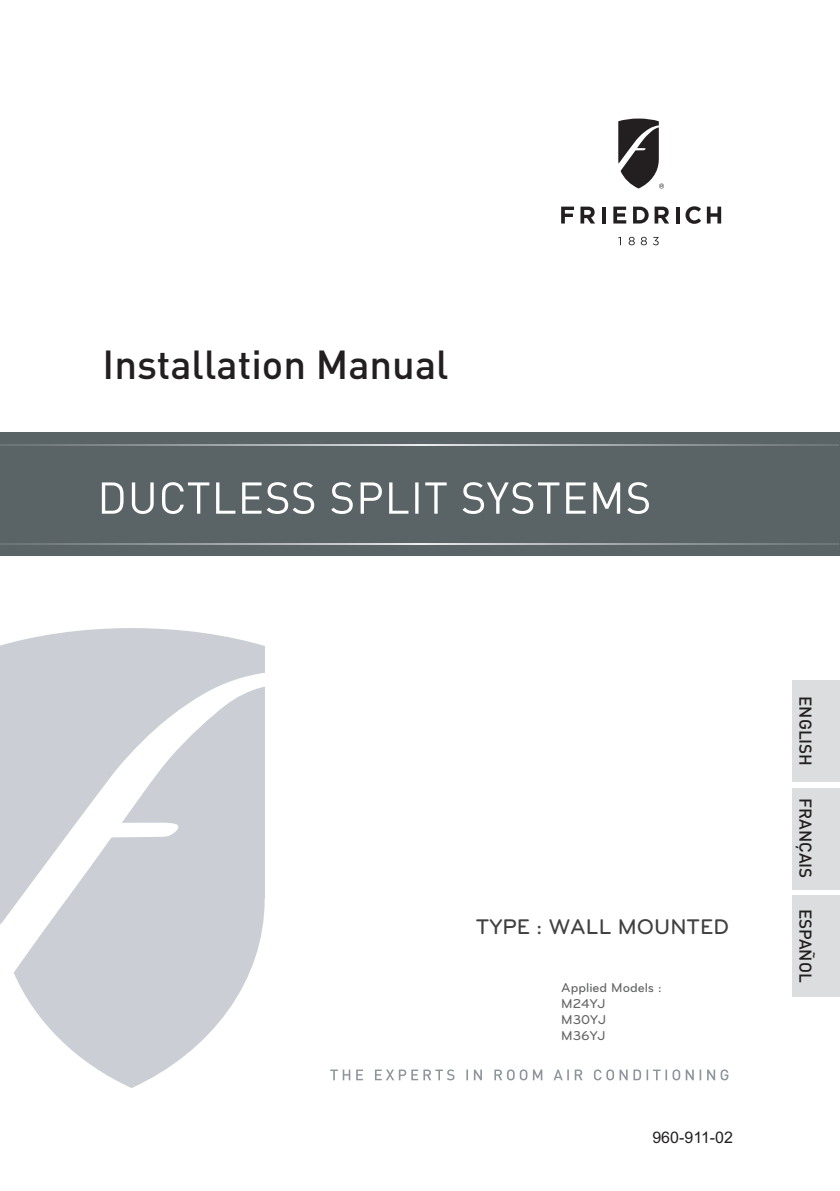
<style>
.page{position:relative;width:840px;height:1191px;background:#fff}
.page>*{position:absolute;margin:0;border:0;box-sizing:border-box;transform-origin:0 0}
.t1{font:500 40px "DIN";color:#231f20}
.t2{font:500 22px "Bryant LG";color:#404041}
.t3{font:500 17px "DIN";color:#231f20}
.t4{font:16px "Arial";color:#231f20}
.t5{font:500 13.4px/16px "Bryant LG";color:#636567}
</style>
<div class="page">
<div style="left:0;top:432px;width:839px;height:124px;background:#5a6365"></div>
<svg style="left:0;top:543px;width:838px;height:2px;background:#a3a7ab"></svg>
<svg style="left:0;top:444px;width:838px;height:1px"></svg>
<svg style="left:102px;top:482px;width:546px;height:32px"></svg>
<svg style="left:0;top:628px;width:265px;height:460px;fill:#cbcfd5"></svg>
<svg style="left:561px;top:207px;width:12px;height:16px"></svg>
<svg style="left:580px;top:207px;width:14px;height:16px"></svg>
<svg style="left:602px;top:207px;width:3px;height:16px"></svg>
<svg style="left:613px;top:207px;width:13px;height:16px"></svg>
<svg style="left:633px;top:207px;width:15px;height:16px"></svg>
<svg style="left:654px;top:207px;width:14px;height:16px"></svg>
<svg style="left:676px;top:207px;width:3px;height:16px"></svg>
<svg style="left:685px;top:206px;width:15px;height:18px"></svg>
<svg style="left:706px;top:207px;width:14px;height:16px"></svg>
<svg style="left:618px;top:118px;width:45px;height:70px"></svg>
<svg style="left:628px;top:237px;width:6px;height:8px"></svg>
<svg style="left:640px;top:237px;width:6px;height:8px"></svg>
<svg style="left:653px;top:237px;width:5px;height:8px"></svg>
<svg style="left:330px;top:1069px;width:398px;height:11px"></svg>
<div style="left:791px;top:680px;width:48px;height:102px;background:#dcddde"></div>
<div style="left:791px;top:787px;width:48px;height:102px;background:#dcddde"></div>
<div style="left:791px;top:895px;width:48px;height:101px;background:#dcddde"></div>
<h1 class="t1" style="left:102px;top:350px;width:347px">Installation Manual</h1>
<h2 class="t2" style="left:475px;top:919px;width:254px">TYPE : WALL MOUNTED</h2>
<p class="t5" style="left:561px;top:980px;width:102px">Applied Models :<br>M24YJ<br>M30YJ<br>M36YJ</p>
<p class="t4" style="left:652px;top:1131px;width:82px">960-911-02</p>
<p class="t3" style="left:811px;top:696px;width:72px;rotate:90deg">ENGLISH</p>
<p class="t3" style="left:811px;top:798px;width:82px;rotate:90deg">FRANÇAIS</p>
<p class="t3" style="left:811px;top:908px;width:75px;rotate:90deg">ESPAÑOL</p>
</div>
